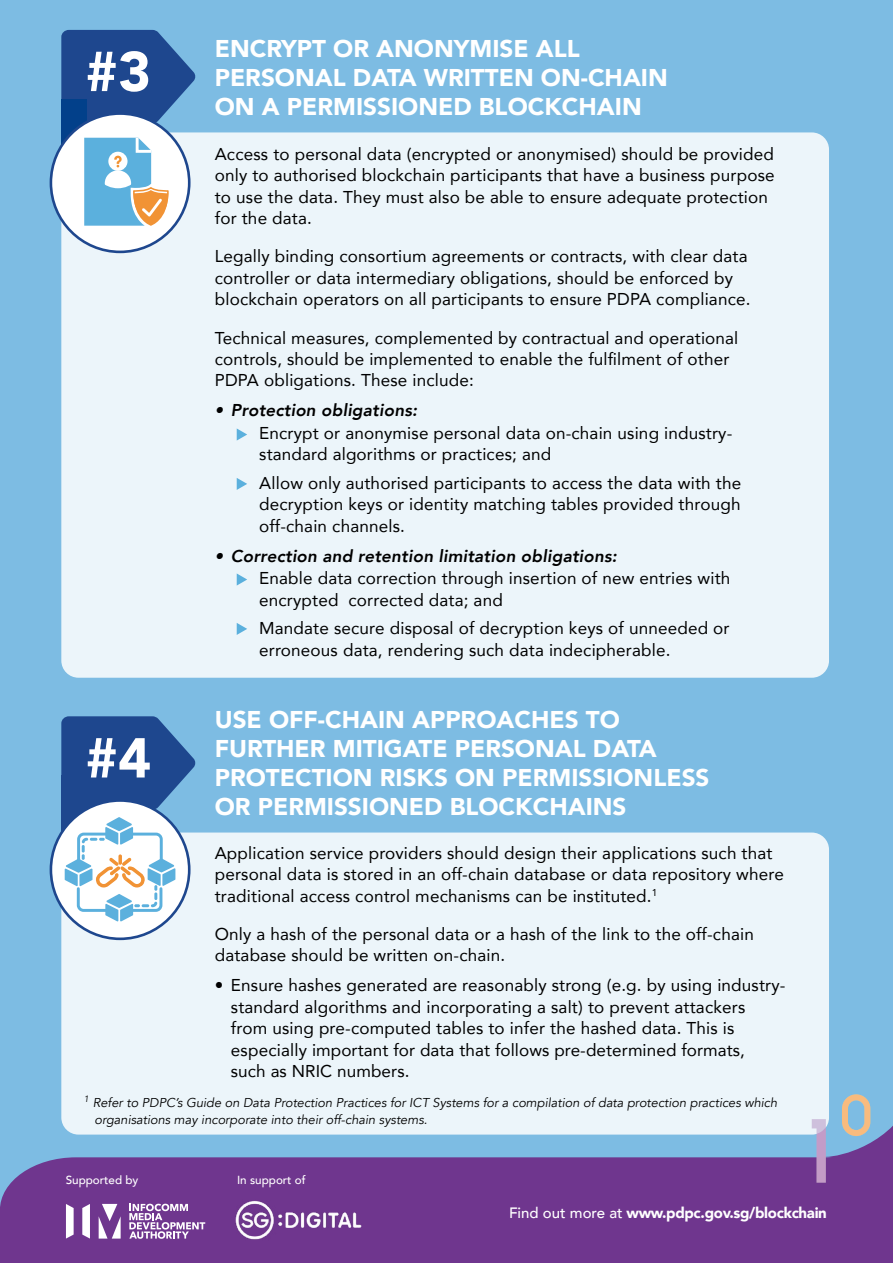
<style>
.page{position:relative;width:893px;height:1263px;background:#7dbce3}
.page>*{position:absolute;margin:0;border:0;box-sizing:border-box;transform-origin:0 0}
.t1{font:900 55.5px "Avenir";color:#fff}
.t2{font:900 24.15px/29.1px "Avenir";color:#fff}
.t3{font:17.1px/21.3px "Avenir";letter-spacing:.01em;color:#000}
.t4{font:italic 800 17.1px "Avenir";letter-spacing:.01em;color:#000}
.t5{font:900 15px "Avenir";letter-spacing:-.02em;color:#fff}
.t6{font:italic 12.9px/17.1px "Avenir";color:#000}
.t7{font:500 11.7px "Avenir";color:#fff}
.s1{font-weight:500}
</style>
<div class="page">
<svg style="left:0;top:1106px;width:893px;height:157px;fill:#6f368e"></svg>
<div style="left:61px;top:132px;width:768px;height:546px;background:#ecf5fa;border-radius:17px"></div>
<div style="left:61px;top:832px;width:768px;height:302px;background:#ecf5fa;border-radius:17px"></div>
<svg style="left:61px;top:30px;width:135px;height:93px"></svg>
<div style="left:61px;top:99px;width:26px;height:92px;background:#02408a"></div>
<svg style="left:61px;top:716px;width:135px;height:94px"></svg>
<div style="left:61px;top:775px;width:26px;height:91px;background:#1e478e"></div>
<div style="left:51px;top:114px;width:138px;height:138px;background:#fff;border-radius:50%"></div>
<div style="left:50px;top:112px;width:141px;height:141px;border:3px solid #1e478e;border-radius:50%"></div>
<div style="left:51px;top:800px;width:138px;height:139px;background:#fff;border-radius:50%"></div>
<div style="left:50px;top:799px;width:141px;height:141px;border:3px solid #1e478e;border-radius:50%"></div>
<svg style="left:84px;top:137px;width:85px;height:89px"></svg>
<svg style="left:65px;top:817px;width:110px;height:105px"></svg>
<svg style="left:237px;top:428px;width:10px;height:13px"></svg>
<svg style="left:237px;top:573px;width:10px;height:13px"></svg>
<svg style="left:237px;top:478px;width:10px;height:12px"></svg>
<svg style="left:237px;top:623px;width:10px;height:12px"></svg>
<img style="left:231px;top:1189px;width:136px;height:62px">
<svg style="left:129px;top:1204px;width:76px;height:35px;background:#9e78b3"></svg>
<svg style="left:82px;top:1204px;width:8px;height:34px"></svg>
<svg style="left:66px;top:1204px;width:8px;height:34px"></svg>
<svg style="left:99px;top:1204px;width:22px;height:34px"></svg>
<svg style="left:842px;top:1094px;width:28px;height:42px"></svg>
<svg style="left:812px;top:1119px;width:14px;height:64px"></svg>
<h1 class="t1" style="left:85px;top:24px;width:67px">#3</h1>
<h1 class="t1" style="left:85px;top:711px;width:67px">#4</h1>
<h2 class="t2" style="left:215px;top:33px;width:455px">ENCRYPT OR ANONYMISE ALL<br>PERSONAL DATA WRITTEN ON-CHAIN<br>ON A PERMISSIONED BLOCKCHAIN</h2>
<p class="t3" style="left:215px;top:143px;width:561px">Access to personal data (encrypted or anonymised) should be provided only to authorised blockchain participants that have a business purpose to use the data. They must also be able to ensure adequate protection for the data.</p>
<p class="t3" style="left:215px;top:245px;width:537px">Legally binding consortium agreements or contracts, with clear data controller or data intermediary obligations, should be enforced by blockchain operators on all participants to ensure PDPA compliance.</p>
<p class="t3" style="left:215px;top:326px;width:525px">Technical measures, complemented by contractual and operational controls, should be implemented to enable the fulfilment of other<br>PDPA obligations. These include:</p>
<p class="t4" style="left:215px;top:400px;width:204px">• Protection obligations:</p>
<p class="t3" style="left:259px;top:422px;width:475px">Encrypt or anonymise personal data on-chain using industry&shy;standard algorithms or practices; and</p>
<p class="t3" style="left:259px;top:472px;width:483px;text-align:justify">Allow only authorised participants to access the data with the decryption keys or identity matching tables provided through off-chain channels.</p>
<p class="t4" style="left:215px;top:546px;width:404px">• Correction and retention limitation obligations:</p>
<p class="t3" style="left:259px;top:567px;width:473px">Enable data correction through insertion of new entries with encrypted corrected data; and</p>
<p class="t3" style="left:259px;top:617px;width:472px">Mandate secure disposal of decryption keys of unneeded or erroneous data, rendering such data indecipherable.</p>
<h2 class="t2" style="left:215px;top:704px;width:496px">USE OFF-CHAIN APPROACHES TO<br>FURTHER MITIGATE PERSONAL DATA<br>PROTECTION RISKS ON PERMISSIONLESS<br>OR PERMISSIONED BLOCKCHAINS</h2>
<p class="t3" style="left:215px;top:842px;width:571px">Application service providers should design their applications such that personal data is stored in an off-chain database or data repository where traditional access control mechanisms can be instituted.<sup>1</sup></p>
<p class="t3" style="left:215px;top:923px;width:541px">Only a hash of the personal data or a hash of the link to the off-chain database should be written on-chain.</p>
<p class="t3" style="left:231px;top:974px;width:556px;text-indent:-16px">• Ensure hashes generated are reasonably strong (e.g. by using industry&shy;standard algorithms and incorporating a salt) to prevent attackers from using pre-computed tables to infer the hashed data. This is especially important for data that follows pre-determined formats,<br>such as NRIC numbers.</p>
<p class="t6" style="left:94px;top:1094px;width:684px;text-indent:-11px"><sup>1</sup> Refer to PDPC’s Guide on Data Protection Practices for ICT Systems for a compilation of data protection practices which organisations may incorporate into their off-chain systems.</p>
<p class="t7" style="left:66px;top:1169px;width:74px">Supported by</p>
<p class="t7" style="left:237px;top:1169px;width:70px">In support of</p>
<p class="t5" style="left:509px;top:1200px;width:319px"><span class="s1">Find out more at</span> www.pdpc.gov.sg/blockchain</p>
</div>
